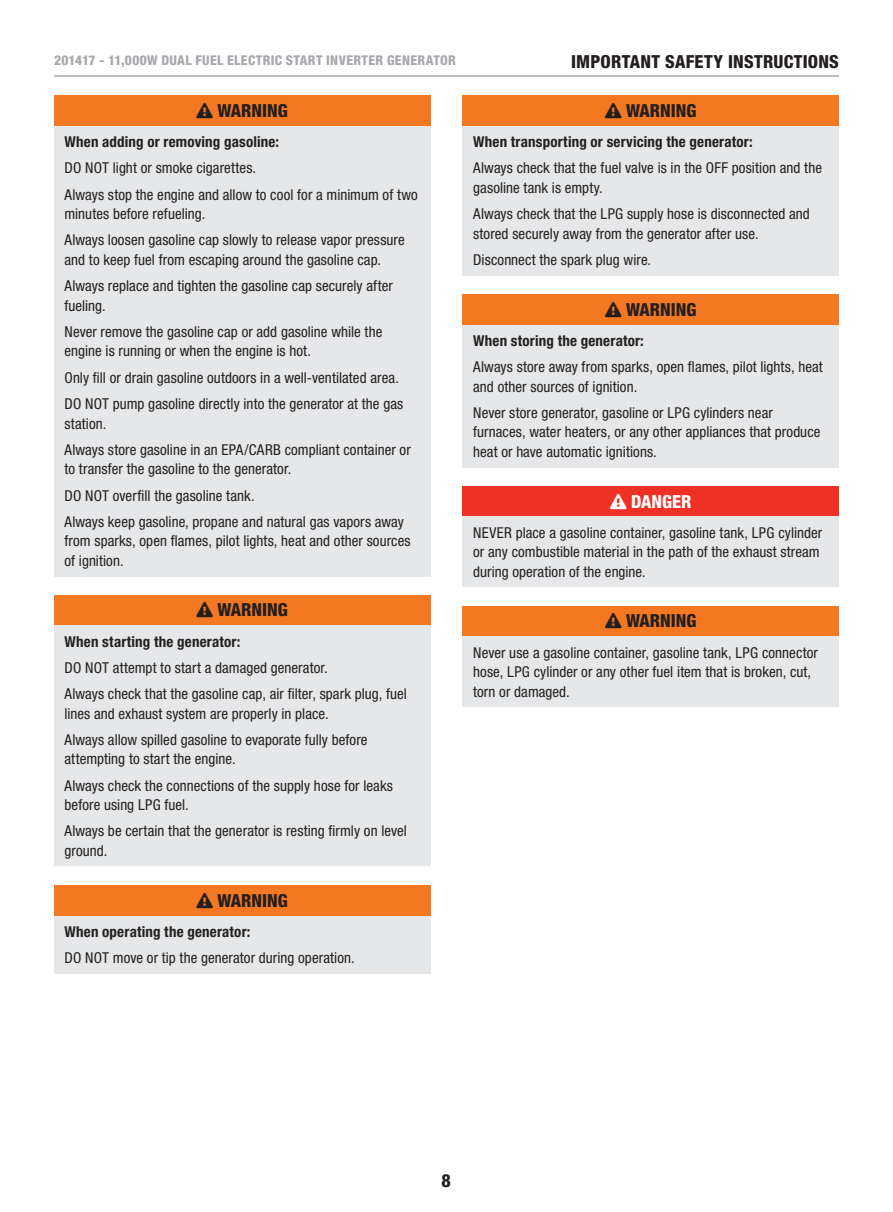
<style>
.page{position:relative;width:893px;height:1212px;background:#fff}
.page>*{position:absolute;margin:0;border:0;box-sizing:border-box;transform-origin:0 0}
.t1{font:800 condensed 18px "Helvetica Neue LT Std";color:#231f20}
.t2{font:800 condensed 18px "Helvetica Neue LT Std";color:#fff}
.t3{font:condensed 15px/26.2px "Helvetica Neue LT Std";letter-spacing:.005em;color:#231f20}
.t4{font:700 condensed 15px "Helvetica Neue LT Std";letter-spacing:.01em;color:#231f20}
.t5{font:800 condensed 13.5px "Helvetica Neue LT Std";letter-spacing:.025em;color:#a7a9ac}
</style>
<div class="page">
<hr style="left:54px;top:75px;width:785px;height:2px;background:#a7a9ac">
<div style="left:54px;top:96px;width:376px;height:30px;background:#f47721"></div>
<div style="left:54px;top:126px;width:376px;height:450px;background:#e6e7e8"></div>
<div style="left:54px;top:595px;width:376px;height:30px;background:#f47721"></div>
<div style="left:54px;top:625px;width:376px;height:241px;background:#e6e7e8"></div>
<div style="left:54px;top:885px;width:376px;height:31px;background:#f47721"></div>
<div style="left:54px;top:916px;width:376px;height:57px;background:#e6e7e8"></div>
<div style="left:463px;top:96px;width:376px;height:30px;background:#f47721"></div>
<div style="left:463px;top:126px;width:376px;height:149px;background:#e6e7e8"></div>
<div style="left:463px;top:294px;width:376px;height:31px;background:#f47721"></div>
<div style="left:463px;top:325px;width:376px;height:142px;background:#e6e7e8"></div>
<div style="left:463px;top:486px;width:376px;height:31px;background:#ee3124"></div>
<div style="left:463px;top:517px;width:376px;height:70px;background:#e6e7e8"></div>
<div style="left:463px;top:606px;width:376px;height:30px;background:#f47721"></div>
<div style="left:463px;top:636px;width:376px;height:71px;background:#e6e7e8"></div>
<p class="t5" style="left:54px;top:52px;width:124px">201417 - 11,000W DUAL</p>
<p class="t5" style="left:195px;top:52px;width:15px">FUEL</p>
<p class="t5" style="left:227px;top:52px;width:15px">ELECTRIC</p>
<p class="t5" style="left:286px;top:52px;width:16px">START</p>
<p class="t5" style="left:326px;top:52px;width:13px">INVERTER</p>
<p class="t5" style="left:387px;top:52px;width:17px">GENERATOR</p>
<p class="t1" style="left:571px;top:50px;width:17px">IMPORTANT</p>
<p class="t1" style="left:665px;top:50px;width:21px">SAFETY</p>
<p class="t1" style="left:728px;top:50px;width:16px">INSTRUCTIONS</p>
<p class="t1" style="left:196px;top:99px;width:93px">❑ WARNING</p>
<p class="t4" style="left:64px;top:133px;width:216px">When adding or removing gasoline:</p>
<p class="t3" style="left:64px;top:155px;width:355px">DO NOT light or smoke cigarettes.<br>Always stop the engine and allow to cool for a minimum of two</p>
<p class="t3" style="left:64px;top:201px;width:342px">minutes before refueling.<br>Always loosen gasoline cap slowly to release vapor pressure</p>
<p class="t3" style="left:64px;top:246px;width:330px">and to keep fuel from escaping around the gasoline cap.<br>Always replace and tighten the gasoline cap securely after</p>
<p class="t3" style="left:64px;top:292px;width:319px">fueling.<br>Never remove the gasoline cap or add gasoline while the</p>
<p class="t3" style="left:64px;top:338px;width:340px">engine is running or when the engine is hot.<br>Only fill or drain gasoline outdoors in a well-ventilated area.<br>DO NOT pump gasoline directly into the generator at the gas</p>
<p class="t3" style="left:64px;top:410px;width:348px">station.<br>Always store gasoline in an EPA/CARB compliant container or</p>
<p class="t3" style="left:64px;top:456px;width:341px">to transfer the gasoline to the generator.<br>DO NOT overfill the gasoline tank.<br>Always keep gasoline, propane and natural gas vapors away</p>
<p class="t3" style="left:64px;top:531px;width:348px;line-height:19.5px">from sparks, open flames, pilot lights, heat and other sources of ignition.</p>
<p class="t1" style="left:196px;top:599px;width:93px">❑ WARNING</p>
<p class="t4" style="left:64px;top:632px;width:177px">When starting the generator:</p>
<p class="t3" style="left:64px;top:654px;width:344px">DO NOT attempt to start a damaged generator.<br>Always check that the gasoline cap, air filter, spark plug, fuel</p>
<p class="t3" style="left:64px;top:700px;width:305px">lines and exhaust system are properly in place.<br>Always allow spilled gasoline to evaporate fully before</p>
<p class="t3" style="left:64px;top:746px;width:330px">attempting to start the engine.<br>Always check the connections of the supply hose for leaks</p>
<p class="t3" style="left:64px;top:792px;width:344px">before using LPG fuel.<br>Always be certain that the generator is resting firmly on level</p>
<p class="t3" style="left:64px;top:837px;width:44px">ground.</p>
<p class="t1" style="left:196px;top:889px;width:93px">❑ WARNING</p>
<p class="t4" style="left:64px;top:922px;width:187px">When operating the generator:</p>
<p class="t3" style="left:64px;top:944px;width:292px">DO NOT move or tip the generator during operation.</p>
<p class="t1" style="left:605px;top:99px;width:93px">❑ WARNING</p>
<p class="t4" style="left:473px;top:133px;width:281px">When transporting or servicing the generator:</p>
<p class="t3" style="left:473px;top:158px;width:350px;line-height:19.5px">Always check that the fuel valve is in the OFF position and the gasoline tank is empty.</p>
<p class="t3" style="left:473px;top:204px;width:338px;line-height:19.5px">Always check that the LPG supply hose is disconnected and stored securely away from the generator after use.</p>
<p class="t3" style="left:473px;top:246px;width:180px">Disconnect the spark plug wire.</p>
<p class="t1" style="left:605px;top:298px;width:93px">❑ WARNING</p>
<p class="t4" style="left:473px;top:331px;width:172px">When storing the generator:</p>
<p class="t3" style="left:473px;top:357px;width:351px;line-height:19.5px">Always store away from sparks, open flames, pilot lights, heat and other sources of ignition.</p>
<p class="t3" style="left:473px;top:403px;width:349px;line-height:19.5px">Never store generator, gasoline or LPG cylinders near furnaces, water heaters, or any other appliances that produce heat or have automatic ignitions.</p>
<p class="t2" style="left:610px;top:490px;width:83px">❑ DANGER</p>
<p class="t3" style="left:473px;top:523px;width:350px;line-height:19.5px">NEVER place a gasoline container, gasoline tank, LPG cylinder or any combustible material in the path of the exhaust stream during operation of the engine.</p>
<p class="t1" style="left:605px;top:610px;width:93px">❑ WARNING</p>
<p class="t3" style="left:473px;top:642px;width:346px;line-height:19.5px">Never use a gasoline container, gasoline tank, LPG connector hose, LPG cylinder or any other fuel item that is broken, cut, torn or damaged.</p>
<p class="t1" style="left:442px;top:1169px;width:11px">8</p>
</div>
